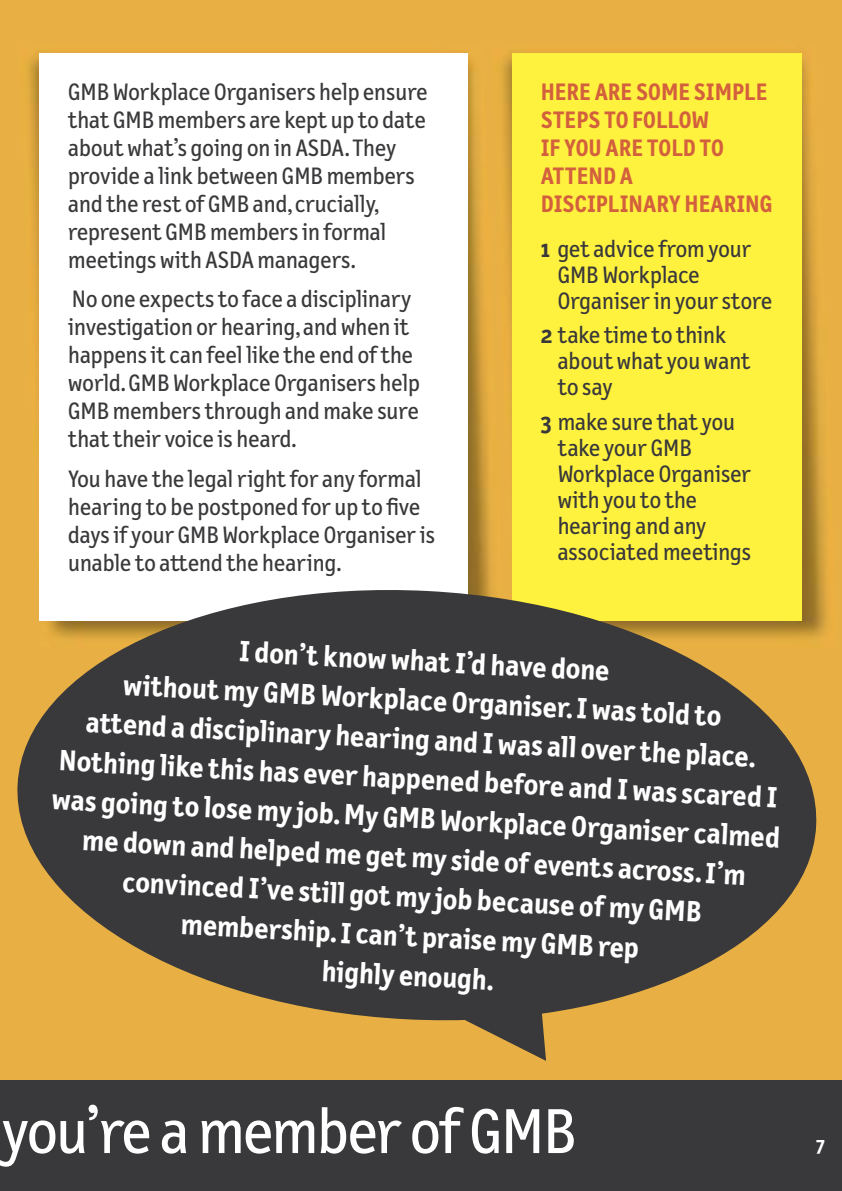
<style>
.page{position:relative;width:842px;height:1191px;background:#e8b044}
.page>*{position:absolute;margin:0;border:0;box-sizing:border-box;transform-origin:0 0}
.t1{font:64px "Letter Gothic Text Pro";letter-spacing:-.02em;color:#fff}
.t2{font:700 29.6px/39.4px "Letter Gothic Text Pro";color:#fff;text-align:center}
.t3{font:24px/28px "Letter Gothic Text";color:#39383a}
.t4{font:700 24px/28px "Letter Gothic Text";color:#d3603d}
.t5{font:700 20px "Letter Gothic Text Pro";color:#fff}
.s1{font-weight:700}
.s2{font-family:"Letter Gothic Text Pro";font-weight:700}
</style>
<div class="page">
<div style="left:0;top:1080px;width:842px;height:111px;background:#39383a"></div>
<img style="left:28px;top:53px;width:463px;height:526px">
<div style="left:40px;top:53px;width:428px;height:567px;background:#fff"></div>
<div style="left:512px;top:53px;width:290px;height:567px;background:#fff23e"></div>
<svg style="left:485px;top:1030px;width:61px;height:30px"></svg>
<svg style="left:17px;top:579px;width:805px;height:451px;fill:#39383a"></svg>
<p class="t3" style="left:68px;top:78px;width:361px">GMBWorkplace Organisers help ensure that GMB members are kept up to date about what’s going on in ASDA.They provide a link between GMB members and the rest of GMB and,crucially, represent GMB membersin formal meetings with ASDA managers.</p>
<p class="t3" style="left:68px;top:285px;width:353px">No one expectsto face a disciplinary investigation or hearing,and when it happensit can feel like the end ofthe world.GMBWorkplace Organisers help GMB membersthrough and make sure thattheir voice is heard.</p>
<p class="t3" style="left:68px;top:464px;width:368px">You have the legalrightfor any formal hearing to be postponed for up to five daysif your GMBWorkplace Organiseris unable to attend the hearing.</p>
<p class="t4" style="left:541px;top:78px;width:233px">HERE ARE SOME SIMPLE<br>STEPS TO FOLLOW<br>IF YOU ARE TOLD TO<br>ATTEND A<br>DISCIPLINARY HEARING</p>
<p class="t3" style="left:558px;top:236px;width:216px;line-height:26px;text-indent:-17px"><span class="s1">1</span> get advice from your<br>GMBWorkplace<br>Organiserin yourstore</p>
<p class="t3" style="left:558px;top:322px;width:194px;line-height:26px;text-indent:-17px"><span class="s2">2</span> take time to think about what you want to say</p>
<p class="t3" style="left:558px;top:408px;width:195px;line-height:26px;text-indent:-17px"><span class="s2">3</span> make sure that you take your GMB<br>Workplace Organiser with you to the hearing and any associated meetings</p>
<p class="t2" style="left:240px;top:634px;width:372px;rotate:3deg">I don’t knowwhat I’d have done</p>
<p class="t2" style="left:87px;top:705px;width:673px;rotate:3deg">attend a disciplinary hearing and Iwas all over the place.</p>
<p class="t2" style="left:124px;top:667px;width:600px;rotate:3deg">without my GMB Workplace Organiser.Iwas told to</p>
<p class="t2" style="left:55px;top:742px;width:731px;rotate:3deg">Nothing like this has ever happened before and Iwasscared I was going to lose my job.My GMB Workplace Organiser calmed me downand helped me get my side of events across.I’m convinced I’ve still got my job because of my GMB membership.I can’t praise my GMB rep<br>highly enough.</p>
<h1 class="t1" style="left:2px;top:1107px;width:576px">you’re amember of GMB</h1>
<p class="t5" style="left:816px;top:1137px;width:10px">7</p>
</div>
